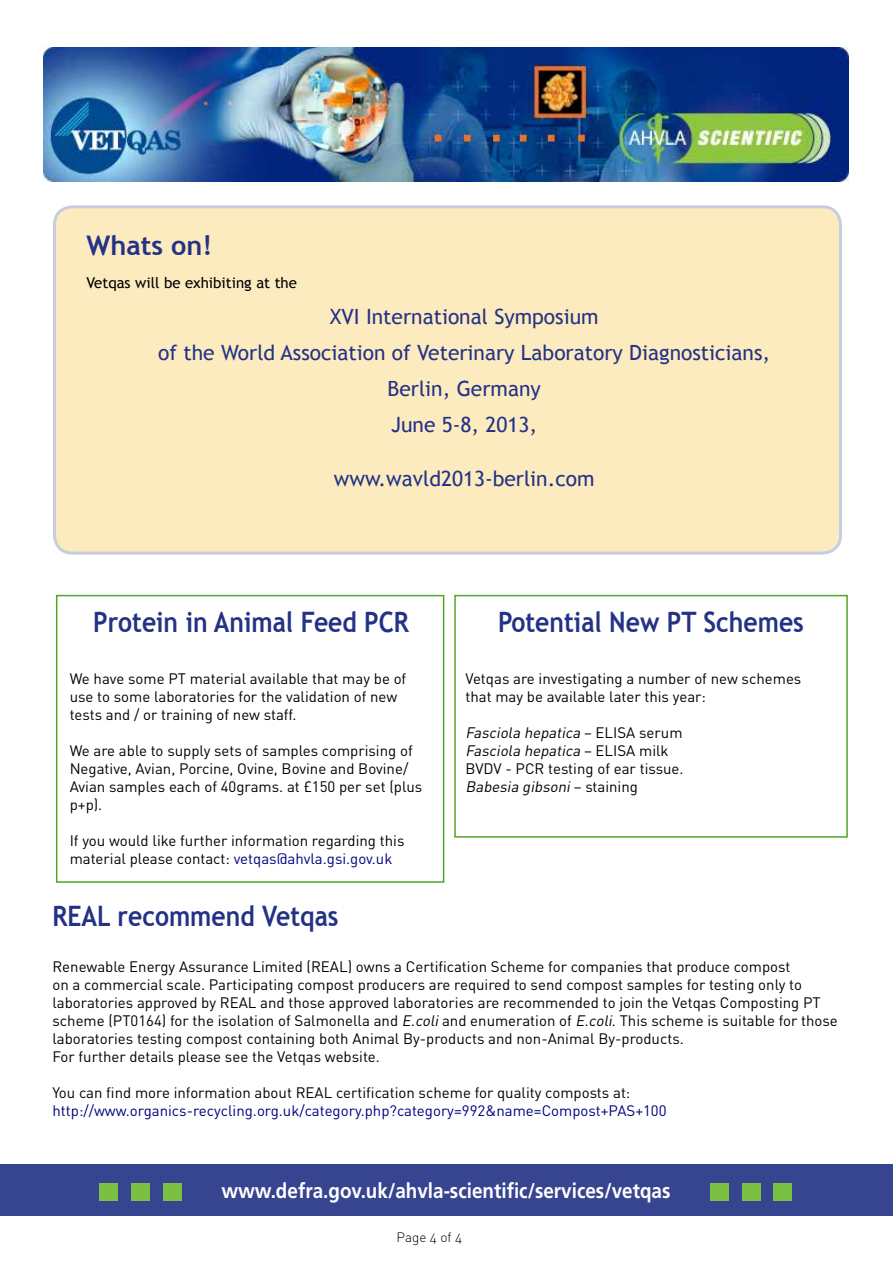
<style>
.page{position:relative;width:893px;height:1263px;background:#fff}
.page>*{position:absolute;margin:0;border:0;box-sizing:border-box;transform-origin:0 0}
.t1{font:700 28.2px "Trebuchet MS";color:#243285;scale:.88 1}
.t2{font:700 27px "Trebuchet MS";color:#243285}
.t3{font:21px/36px "Trebuchet MS";color:#243285;text-align:center}
.t4{font:700 21px "Frutiger";color:#fff;scale:.9 1}
.t5{font:15px/18px "DIN";color:#000}
.t6{font:15px "DIN";color:#000080}
.t7{font:15px "Trebuchet MS";color:#000}
.t8{font:13.5px "DIN Light Alternate";color:#000}
.s1{color:#000080}
.s2{font-style:italic}
</style>
<div class="page">
<div style="left:54px;top:207px;width:786px;height:346px;background:#fdebc0;border-radius:18px"></div>
<div style="left:53px;top:205px;width:789px;height:350px;border:3px solid #243285;border-radius:18px"></div>
<div style="left:0;top:1164px;width:893px;height:52px;background:#374490"></div>
<div style="left:773px;top:1183px;width:19px;height:17px;background:#7ac143"></div>
<div style="left:742px;top:1183px;width:18px;height:17px;background:#7ac143"></div>
<div style="left:710px;top:1183px;width:19px;height:17px;background:#7ac143"></div>
<div style="left:163px;top:1184px;width:19px;height:17px;background:#7ac143"></div>
<div style="left:131px;top:1184px;width:19px;height:17px;background:#7ac143"></div>
<div style="left:99px;top:1184px;width:19px;height:17px;background:#7ac143"></div>
<img style="left:44px;top:47px;width:805px;height:135px">
<div style="left:56px;top:595px;width:388px;height:288px;border:2px solid #52a625"></div>
<div style="left:454px;top:595px;width:394px;height:243px;border:2px solid #52a625"></div>
<h2 class="t2" style="left:86px;top:228px;width:127px">Whats on!</h2>
<p class="t7" style="left:86px;top:274px;width:212px">Vetqas will be exhibiting at the</p>
<h3 class="t3" style="left:158px;top:299px;width:614px">XVI International Symposium<br>of the World Association of Veterinary Laboratory Diagnosticians,<br>Berlin, Germany<br>June 5-8, 2013,</h3>
<h3 class="t3" style="left:334px;top:461px;width:262px">www.wavld2013-berlin.com</h3>
<h1 class="t1" style="left:93px;top:604px;width:361px">Protein in Animal Feed PCR</h1>
<p class="t5" style="left:70px;top:669px;width:338px">We have some PT material available that may be of use to some laboratories for the validation of new tests and / or training of new staff.</p>
<p class="t5" style="left:70px;top:741px;width:354px">We are able to supply sets of samples comprising of Negative, Avian, Porcine, Ovine, Bovine and Bovine/ Avian samples each of 40grams. at £150 per set (plus p+p).</p>
<p class="t5" style="left:70px;top:831px;width:336px">If you would like further information regarding this material please contact: <span class="s1">vetqas@ahvla.gsi.gov.uk</span></p>
<h1 class="t1" style="left:498px;top:604px;width:349px">Potential New PT Schemes</h1>
<p class="t5" style="left:465px;top:669px;width:337px">Vetqas are investigating a number of new schemes that may be available later this year:</p>
<p class="t5" style="left:465px;top:723px;width:220px"><span class="s2">Fasciola hepatica</span> – E L I SA s e r u m<br><span class="s2">Fasciola hepatica</span> – E L I S A m i l k<br>BVDV - PCR testing of ear tissue.<br><span class="s2">Babesia gibsoni</span>– sta i n i n g</p>
<h1 class="t1" style="left:52px;top:899px;width:327px">REAL recommend Vetqas</h1>
<p class="t5" style="left:52px;top:957px;width:787px">Renewable Energy Assurance Limited (REAL) owns a Certification Scheme for companies that produce compost<br>on a commercial scale. Participating compost producers are required to send compost samples for testing only to laboratories approved by REAL and those approved laboratories are recommended to join the Vetqas Composting PT scheme (PT0164) for the isolation of Salmonella and <span class="s2">E.coli</span>and enumeration of <span class="s2">E.coli</span>. This scheme is suitable for those laboratories testing compost containing both Animal By-products and non-Animal By-products.<br>For further details please see the Vetqas website.</p>
<p class="t5" style="left:52px;top:1083px;width:579px">You can find more information about REAL certification scheme for quality composts at:</p>
<p class="t6" style="left:52px;top:1101px;width:616px">http://www.organics-recycling.org.uk/category.php?category=992&amp;name=Compost+PAS+100</p>
<h3 class="t4" style="left:221px;top:1179px;width:501px">www.defra.gov.uk/ahvla-scientific/services/vetqas</h3>
<p class="t8" style="left:397px;top:1229px;width:67px">Page 4 of 4</p>
</div>
